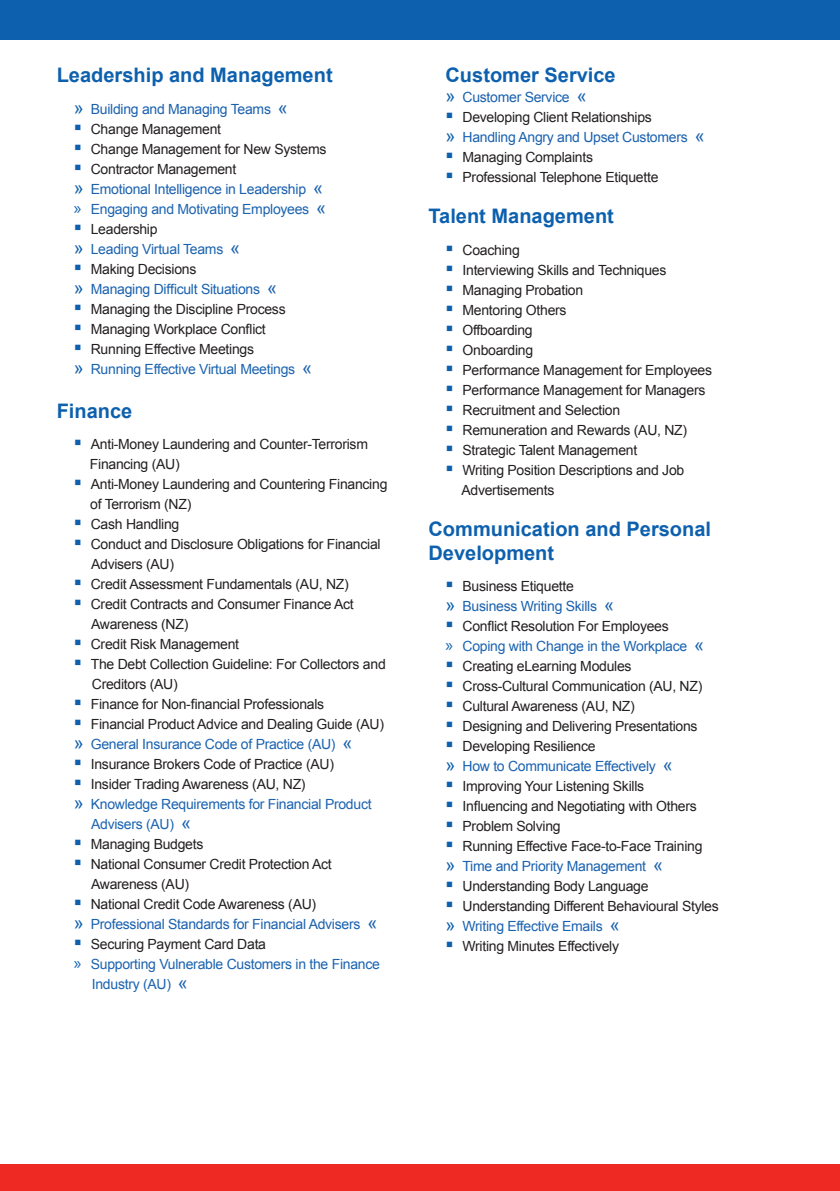
<style>
.page{position:relative;width:840px;height:1191px;background:#fff}
.page>*{position:absolute;margin:0;border:0;box-sizing:border-box;transform-origin:0 0}
.text_01{font:700 20px/24px "Arial";color:#0d60ae}
.t1{font:14px/20px "Arial";letter-spacing:-.02em;color:#231f20}
.t2{font:14px "Arial";letter-spacing:-.02em;color:#1a61af}
.t3{font:14px/20px "Arial";letter-spacing:-.02em;color:#1b63b0}
.s1{font-size:18px;color:#0d60ae}
.s2{font-size:18px}
.s3{font-family:"Myriad Pro";font-size:18px;color:#0d60ae}
.s4{font-size:18px;color:#1a61af}
</style>
<div class="page">
<div style="left:0;top:0;width:839px;height:40px;background:#0d60ae"></div>
<div style="left:0;top:1164px;width:839px;height:27px;background:#ee2823"></div>
<p class="text_01" style="left:57px;top:64px;width:277px">Leadership and Management</p>
<p class="t2" style="left:74px;top:100px;width:215px"><span class="s1">»</span> Building and Managing Teams <span class="s2">«</span></p>
<p class="t1" style="left:91px;top:119px;width:132px">Change Management</p>
<p class="t1" style="left:91px;top:139px;width:237px">Change Management for New Systems</p>
<p class="t1" style="left:91px;top:159px;width:147px">Contractor Management</p>
<p class="t2" style="left:74px;top:180px;width:251px"><span class="s1">»</span> Emotional Intelligence in Leadership <span class="s2">«</span></p>
<p class="t3" style="left:74px;top:199px;width:254px"><span class="s3">»</span> Engaging and Motivating Employees <span class="s2">«</span></p>
<p class="t1" style="left:91px;top:219px;width:68px">Leadership</p>
<p class="t3" style="left:74px;top:239px;width:168px"><span class="s1">»</span> Leading Virtual Teams <span class="s4">«</span></p>
<p class="t1" style="left:91px;top:259px;width:107px">Making Decisions</p>
<p class="t2" style="left:74px;top:280px;width:205px"><span class="s1">»</span> Managing Difficult Situations <span class="s2">«</span></p>
<p class="t1" style="left:91px;top:299px;width:196px">Managing the Discipline Process</p>
<p class="t1" style="left:91px;top:319px;width:176px">Managing Workplace Conflict</p>
<p class="t1" style="left:91px;top:339px;width:165px">Running Effective Meetings</p>
<p class="t3" style="left:74px;top:359px;width:240px"><span class="s1">»</span> Running Effective Virtual Meetings <span class="s2">«</span></p>
<p class="text_01" style="left:57px;top:399px;width:77px">Finance</p>
<p class="t1" style="left:90px;top:434px;width:279px">Anti-Money Laundering and Counter-Terrorism<br>Financing (AU)</p>
<p class="t1" style="left:90px;top:474px;width:298px">Anti-Money Laundering and Countering Financing of Terrorism (NZ)</p>
<p class="t1" style="left:91px;top:514px;width:90px">Cash Handling</p>
<p class="t1" style="left:91px;top:534px;width:291px">Conduct and Disclosure Obligations for Financial<br>Advisers (AU)</p>
<p class="t1" style="left:91px;top:574px;width:259px">Credit Assessment Fundamentals (AU, NZ)</p>
<p class="t1" style="left:91px;top:594px;width:264px">Credit Contracts and Consumer Finance Act<br>Awareness (NZ)</p>
<p class="t1" style="left:91px;top:634px;width:150px">Credit Risk Management</p>
<p class="t1" style="left:91px;top:654px;width:296px">The Debt Collection Guideline: For Collectors and<br>Creditors (AU)</p>
<p class="t1" style="left:91px;top:694px;width:235px">Finance for Non-financial Professionals</p>
<p class="t1" style="left:91px;top:714px;width:294px">Financial Product Advice and Dealing Guide (AU)</p>
<p class="t3" style="left:74px;top:734px;width:280px"><span class="s1">»</span> General Insurance Code of Practice (AU) <span class="s4">«</span></p>
<p class="t1" style="left:91px;top:754px;width:244px">Insurance Brokers Code of Practice (AU)</p>
<p class="t1" style="left:91px;top:774px;width:216px">Insider Trading Awareness (AU, NZ)</p>
<p class="t3" style="left:91px;top:794px;width:282px;text-indent:-17px"><span class="s1">»</span> Knowledge Requirements for Financial Product<br>Advisers (AU) <span class="s4">«</span></p>
<p class="t1" style="left:91px;top:834px;width:114px">Managing Budgets</p>
<p class="t1" style="left:91px;top:854px;width:242px">National Consumer Credit Protection Act<br>Awareness (AU)</p>
<p class="t1" style="left:91px;top:894px;width:227px">National Credit Code Awareness (AU)</p>
<p class="t2" style="left:74px;top:915px;width:305px"><span class="s1">»</span> Professional Standards for Financial Advisers <span class="s2">«</span></p>
<p class="t1" style="left:91px;top:934px;width:177px">Securing Payment Card Data</p>
<p class="t3" style="left:92px;top:954px;width:289px;text-indent:-18px"><span class="s3">»</span> Supporting Vulnerable Customers in the Finance<br>Industry (AU) <span class="s2">«</span></p>
<p class="text_01" style="left:445px;top:64px;width:172px">Customer Service</p>
<p class="t2" style="left:445px;top:88px;width:143px"><span class="s1">»</span> Customer Service <span class="s2">«</span></p>
<p class="t1" style="left:462px;top:107px;width:191px">Developing Client Relationships</p>
<p class="t2" style="left:445px;top:128px;width:260px"><span class="s1">»</span> Handling Angry and Upset Customers <span class="s2">«</span></p>
<p class="t1" style="left:462px;top:147px;width:132px">Managing Complaints</p>
<p class="t1" style="left:462px;top:167px;width:197px">Professional Telephone Etiquette</p>
<p class="text_01" style="left:428px;top:205px;width:187px">Talent Management</p>
<p class="t1" style="left:462px;top:240px;width:59px">Coaching</p>
<p class="t1" style="left:462px;top:260px;width:205px">Interviewing Skills and Techniques</p>
<p class="t1" style="left:462px;top:280px;width:122px">Managing Probation</p>
<p class="t1" style="left:462px;top:300px;width:105px">Mentoring Others</p>
<p class="t1" style="left:462px;top:320px;width:72px">Offboarding</p>
<p class="t1" style="left:462px;top:340px;width:72px">Onboarding</p>
<p class="t1" style="left:462px;top:360px;width:251px">Performance Management for Employees</p>
<p class="t1" style="left:462px;top:380px;width:244px">Performance Management for Managers</p>
<p class="t1" style="left:462px;top:400px;width:159px">Recruitment and Selection</p>
<p class="t1" style="left:462px;top:420px;width:226px">Remuneration and Rewards (AU, NZ)</p>
<p class="t1" style="left:462px;top:440px;width:176px">Strategic Talent Management</p>
<p class="t1" style="left:461px;top:460px;width:224px">Writing Position Descriptions and Job<br>Advertisements</p>
<p class="text_01" style="left:428px;top:517px;width:284px">Communication and Personal<br>Development</p>
<p class="t1" style="left:462px;top:576px;width:113px">Business Etiquette</p>
<p class="t2" style="left:445px;top:597px;width:170px"><span class="s1">»</span> Business Writing Skills <span class="s2">«</span></p>
<p class="t1" style="left:462px;top:616px;width:208px">Conflict Resolution For Employees</p>
<p class="t3" style="left:445px;top:636px;width:260px"><span class="s3">»</span> Coping with Change in the Workplace <span class="s2">«</span></p>
<p class="t1" style="left:462px;top:656px;width:170px">Creating eLearning Modules</p>
<p class="t1" style="left:462px;top:676px;width:241px">Cross-Cultural Communication (AU, NZ)</p>
<p class="t1" style="left:462px;top:696px;width:174px">Cultural Awareness (AU, NZ)</p>
<p class="t1" style="left:462px;top:716px;width:236px">Designing and Delivering Presentations</p>
<p class="t1" style="left:462px;top:736px;width:134px">Developing Resilience</p>
<p class="t2" style="left:445px;top:757px;width:229px"><span class="s1">»</span> How to Communicate Effectively <span class="s2">«</span></p>
<p class="t1" style="left:462px;top:776px;width:183px">Improving Your Listening Skills</p>
<p class="t1" style="left:462px;top:796px;width:235px">Influencing and Negotiating with Others</p>
<p class="t1" style="left:462px;top:816px;width:100px">Problem Solving</p>
<p class="t1" style="left:462px;top:836px;width:241px">Running Effective Face-to-Face Training</p>
<p class="t2" style="left:445px;top:857px;width:219px"><span class="s1">»</span> Time and Priority Management <span class="s2">«</span></p>
<p class="t1" style="left:462px;top:876px;width:187px">Understanding Body Language</p>
<p class="t1" style="left:462px;top:896px;width:257px">Understanding Different Behavioural Styles</p>
<p class="t2" style="left:445px;top:917px;width:176px"><span class="s1">»</span> Writing Effective Emails <span class="s2">«</span></p>
<p class="t1" style="left:462px;top:936px;width:158px">Writing Minutes Effectively</p>
</div>
